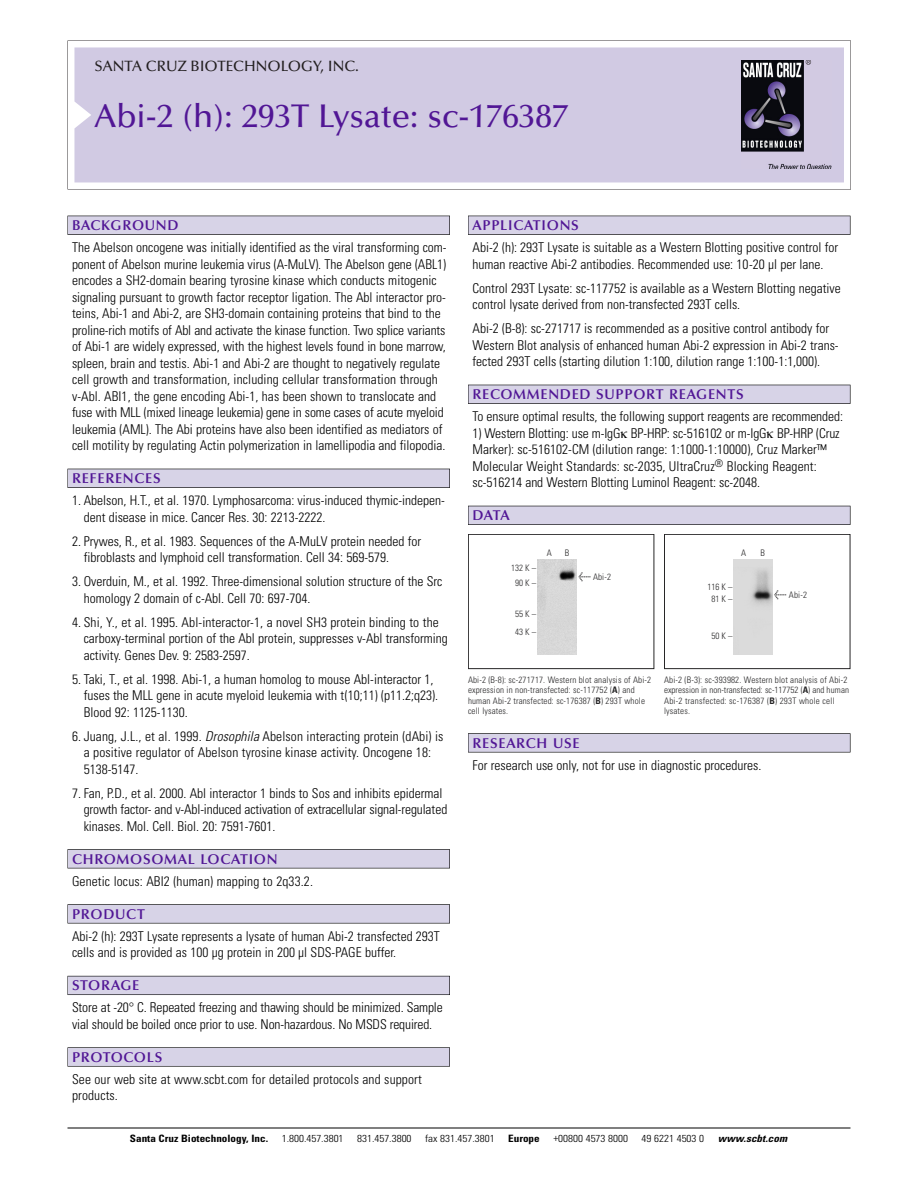
<style>
.page{position:relative;width:918px;height:1188px;background:#fff}
.page>*{position:absolute;margin:0;border:0;box-sizing:border-box;transform-origin:0 0}
.t1{font:500 33px "Optima";color:#511695}
.t2{font:500 15px "Optima";color:#231f20}
.t3{font:600 14.25px "Optima";letter-spacing:.05em;color:#511695}
.t4{font:300 condensed 13.5px/16.5px "Univers";color:#000}
.t5{font:300 condensed 10.2px "Univers";color:#000;scale:1.1 1}
.t6{font:700 condensed 10.2px "Univers";color:#000;scale:1.1 1}
.t7{font:italic 700 condensed 10.2px "Univers";letter-spacing:.005em;color:#000;scale:1.1 1}
.t8{font:9px/10.5px "Univers Condensed Light+WYFGPO";letter-spacing:.015em;color:#272627}
.t9{font:9px/10.5px "Univers Condensed Light+FIVEJA";letter-spacing:.015em;color:#272627}
.s1{font-style:italic}
.s2{font-family:"Meta Plus Book Roman+IINFKM";font-size:10.5px}
.s3{font-family:"Meta Plus Book Roman+VQZCYQ";font-size:10.5px}
.s4{font-family:"Univers Condensed Bold+MRFWNY"}
.s5{font-family:"Univers Condensed Bold+SUVETB"}
</style>
<div class="page">
<svg style="left:68px;top:40px;width:783px;height:149px"></svg>
<div style="left:74px;top:47px;width:770px;height:135px;background:#d1cae3"></div>
<img style="left:741px;top:60px;width:90px;height:108px">
<div style="left:68px;top:216px;width:382px;height:19px;background:#525155"></div>
<div style="left:68px;top:216px;width:381px;height:18px;background:#d7d3e7"></div>
<div style="left:68px;top:469px;width:382px;height:19px;background:#515055"></div>
<div style="left:68px;top:469px;width:381px;height:18px;background:#d7d3e7"></div>
<div style="left:68px;top:849px;width:382px;height:19px;background:#545357"></div>
<div style="left:68px;top:850px;width:381px;height:18px;background:#d7d3e7"></div>
<div style="left:68px;top:904px;width:382px;height:19px;background:#575759"></div>
<div style="left:68px;top:905px;width:381px;height:18px;background:#d7d3e7"></div>
<div style="left:68px;top:976px;width:382px;height:19px;background:#5b5a62"></div>
<div style="left:68px;top:976px;width:381px;height:18px;background:#d7d3e7"></div>
<div style="left:68px;top:1047px;width:382px;height:20px;background:#626263"></div>
<div style="left:68px;top:1048px;width:381px;height:18px;background:#d7d3e7"></div>
<div style="left:468px;top:216px;width:382px;height:19px;background:#525155"></div>
<div style="left:468px;top:216px;width:382px;height:18px;background:#d7d3e7"></div>
<div style="left:468px;top:385px;width:382px;height:19px;background:#515055"></div>
<div style="left:468px;top:385px;width:382px;height:18px;background:#d7d3e7"></div>
<div style="left:468px;top:506px;width:382px;height:19px;background:#525158"></div>
<div style="left:468px;top:506px;width:382px;height:18px;background:#d7d3e7"></div>
<div style="left:468px;top:733px;width:382px;height:19px;background:#575759"></div>
<div style="left:468px;top:734px;width:382px;height:18px;background:#d7d3e7"></div>
<hr style="left:68px;top:1128px;width:782px;height:1px;background:#000">
<div style="left:468px;top:534px;width:186px;height:135px;border:1px solid #272627"></div>
<img style="left:537px;top:559px;width:39px;height:95px">
<div style="left:664px;top:534px;width:186px;height:135px;border:1px solid #272627"></div>
<img style="left:734px;top:559px;width:38px;height:96px">
<p class="t2" style="left:94px;top:61px;width:266px">SANTA CRUZ BIOTECHNOLOGY, INC.</p>
<h1 class="t1" style="left:94px;top:103px;width:475px">Abi-2 (h): 293T Lysate: sc-176387</h1>
<p class="t3" style="left:72px;top:219px;width:108px">BACKGROUND</p>
<p class="t4" style="left:72px;top:240px;width:376px">The Abelson oncogene was initially identified as the viral transforming com&shy;ponent of Abelson murine leukemia virus (A-MuLV). The Abelson gene (ABL1) encodes a SH2-domain bearing tyrosine kinase which conducts mitogenic signaling pursuant to growth factor receptor ligation. The Abl interactor pro&shy;teins, Abi-1 and Abi-2, are SH3-domain containing proteins that bind to the proline-rich motifs of Abl and activate the kinase function. Two splice variants of Abi-1 are widely expressed, with the highest levels found in bone marrow, spleen, brain and testis. Abi-1 and Abi-2 are thought to negatively regulate cell growth and transformation, including cellular transformation through v-Abl. ABI1, the gene encoding Abi-1, has been shown to translocate and fuse with MLL (mixed lineage leukemia) gene in some cases of acute myeloid leukemia (AML). The Abi proteins have also been identified as mediators of cell motility by regulating Actin polymerization in lamellipodia and filopodia.</p>
<p class="t3" style="left:72px;top:473px;width:90px">REFERENCES</p>
<p class="t4" style="left:84px;top:493px;width:363px;text-indent:-12px">1. Abelson, H.T., et al. 1970. Lymphosarcoma: virus-induced thymic-indepen&shy;dent disease in mice. Cancer Res. 30: 2213-2222.</p>
<p class="t4" style="left:84px;top:534px;width:339px;text-indent:-12px">2. Prywes, R., et al. 1983. Sequences of the A-MuLV protein needed for fibroblasts and lymphoid cell transformation. Cell 34: 569-579.</p>
<p class="t4" style="left:84px;top:574px;width:360px;text-indent:-12px">3. Overduin, M., et al. 1992. Three-dimensional solution structure of the Src homology 2 domain of c-Abl. Cell 70: 697-704.</p>
<p class="t4" style="left:84px;top:615px;width:366px;text-indent:-12px">4. Shi, Y., et al. 1995. Abl-interactor-1, a novel SH3 protein binding to the carboxy-terminal portion of the Abl protein, suppresses v-Abl transforming activity. Genes Dev. 9: 2583-2597.</p>
<p class="t4" style="left:84px;top:672px;width:356px;text-indent:-12px">5. Taki, T., et al. 1998. Abi-1, a human homolog to mouse Abl-interactor 1, fuses the MLL gene in acute myeloid leukemia with t(10;11) (p11.2;q23).<br>Blood 92: 1125-1130.</p>
<p class="t4" style="left:84px;top:729px;width:361px;text-indent:-12px">6. Juang, J.L., et al. 1999. <span class="s1">Drosophila</span> Abelson interacting protein (dAbi) is a positive regulator of Abelson tyrosine kinase activity. Oncogene 18:<br>5138-5147.</p>
<p class="t4" style="left:84px;top:786px;width:365px;text-indent:-12px">7. Fan, P.D., et al. 2000. Abl interactor 1 binds to Sos and inhibits epidermal growth factor- and v-Abl-induced activation of extracellular signal-regulated kinases. Mol. Cell. Biol. 20: 7591-7601.</p>
<p class="t3" style="left:72px;top:853px;width:207px">CHROMOSOMAL LOCATION</p>
<p class="t4" style="left:72px;top:874px;width:242px">Genetic locus: ABI2 (human) mapping to 2q33.2.</p>
<p class="t3" style="left:72px;top:908px;width:74px">PRODUCT</p>
<p class="t4" style="left:72px;top:929px;width:369px">Abi-2 (h): 293T Lysate represents a lysate of human Abi-2 transfected 293T cells and is provided as 100 µg protein in 200 µl SDS-PAGE buffer.</p>
<p class="t3" style="left:72px;top:980px;width:69px">STORAGE</p>
<p class="t4" style="left:72px;top:1000px;width:372px">Store at -20° C. Repeated freezing and thawing should be minimized. Sample vial should be boiled once prior to use. Non-hazardous. No MSDS required.</p>
<p class="t3" style="left:72px;top:1051px;width:92px">PROTOCOLS</p>
<p class="t4" style="left:72px;top:1072px;width:351px">See our web site at www.scbt.com for detailed protocols and support products.</p>
<p class="t3" style="left:473px;top:219px;width:108px">APPLICATIONS</p>
<p class="t4" style="left:473px;top:240px;width:367px">Abi-2 (h): 293T Lysate is suitable as a Western Blotting positive control for human reactive Abi-2 antibodies. Recommended use: 10-20 µl per lane.</p>
<p class="t4" style="left:473px;top:281px;width:370px">Control 293T Lysate: sc-117752 is available as a Western Blotting negative control lysate derived from non-transfected 293T cells.</p>
<p class="t4" style="left:473px;top:321px;width:368px">Abi-2 (B-8): sc-271717 is recommended as a positive control antibody for<br>Western Blot analysis of enhanced human Abi-2 expression in Abi-2 trans&shy;fected 293T cells (starting dilution 1:100, dilution range 1:100-1:1,000).</p>
<p class="t3" style="left:473px;top:389px;width:273px">RECOMMENDED SUPPORT REAGENTS</p>
<p class="t4" style="left:473px;top:409px;width:372px">To ensure optimal results, the following support reagents are recommended:</p>
<p class="t4" style="left:473px;top:426px;width:369px">1) Western Blotting: use m-IgG BP-HRP: sc-516102 or m-IgG BP-HRP (Cruz Marker): sc-516102-CM (dilution range: 1:1000-1:10000), Cruz Marker™ Molecular Weight Standards: sc-2035, UltraCruz<sup>®</sup> Blocking Reagent: sc-516214 and Western Blotting Luminol Reagent: sc-2048.</p>
<p class="t3" style="left:473px;top:510px;width:39px">DATA</p>
<p class="t8" style="left:511px;top:560px;width:26px;line-height:15.8px;text-align:center">132 K –<br>90K–</p>
<p class="t8" style="left:515px;top:605px;width:22px;line-height:18.1px">55K–<br>43K–</p>
<p class="t8" style="left:547px;top:548px;width:7px">A</p>
<p class="t8" style="left:565px;top:548px;width:6px">B</p>
<p class="t8" style="left:578px;top:572px;width:34px"><span class="s2">&lt;</span> Abi-2</p>
<p class="t9" style="left:741px;top:549px;width:7px">A</p>
<p class="t9" style="left:760px;top:549px;width:6px">B</p>
<p class="t9" style="left:708px;top:581px;width:26px;line-height:12.5px;text-align:center">116 K –<br>81K–</p>
<p class="t9" style="left:712px;top:631px;width:22px">50K–</p>
<p class="t9" style="left:774px;top:590px;width:34px"><span class="s3">&lt;</span> Abi-2</p>
<p class="t8" style="left:468px;top:675px;width:185px">Abi-2 (B-8): sc-271717. Western blot analysis of Abi-2 expression in non-transfected: sc-117752 (<span class="s4">A</span>) and human Abi-2 transfected: sc-176387 (<span class="s4">B</span>) 293T whole cell lysates.</p>
<p class="t9" style="left:664px;top:675px;width:187px">Abi-2 (B-3): sc-393982. Western blot analysis of Abi-2 expression in non-transfected: sc-117752 (<span class="s5">A</span>) and human Abi-2 transfected: sc-176387 (<span class="s5">B</span>) 293T whole cell lysates.</p>
<p class="t3" style="left:473px;top:737px;width:109px">RESEARCH USE</p>
<p class="t4" style="left:473px;top:758px;width:290px">For research use only, not for use in diagnostic procedures.</p>
<p class="t6" style="left:130px;top:1135px;width:127px">Santa Cruz Biotechnology, Inc.</p>
<p class="t5" style="left:282px;top:1135px;width:58px">1.800.457.3801</p>
<p class="t5" style="left:357px;top:1135px;width:51px">831.457.3800</p>
<p class="t5" style="left:425px;top:1135px;width:65px">fax 831.457.3801</p>
<p class="t6" style="left:508px;top:1135px;width:30px">Europe</p>
<p class="t5" style="left:553px;top:1135px;width:69px">+00800 4573 8000</p>
<p class="t5" style="left:642px;top:1135px;width:58px">49 6221 4503 0</p>
<p class="t7" style="left:718px;top:1135px;width:64px">www.scbt.com</p>
</div>
